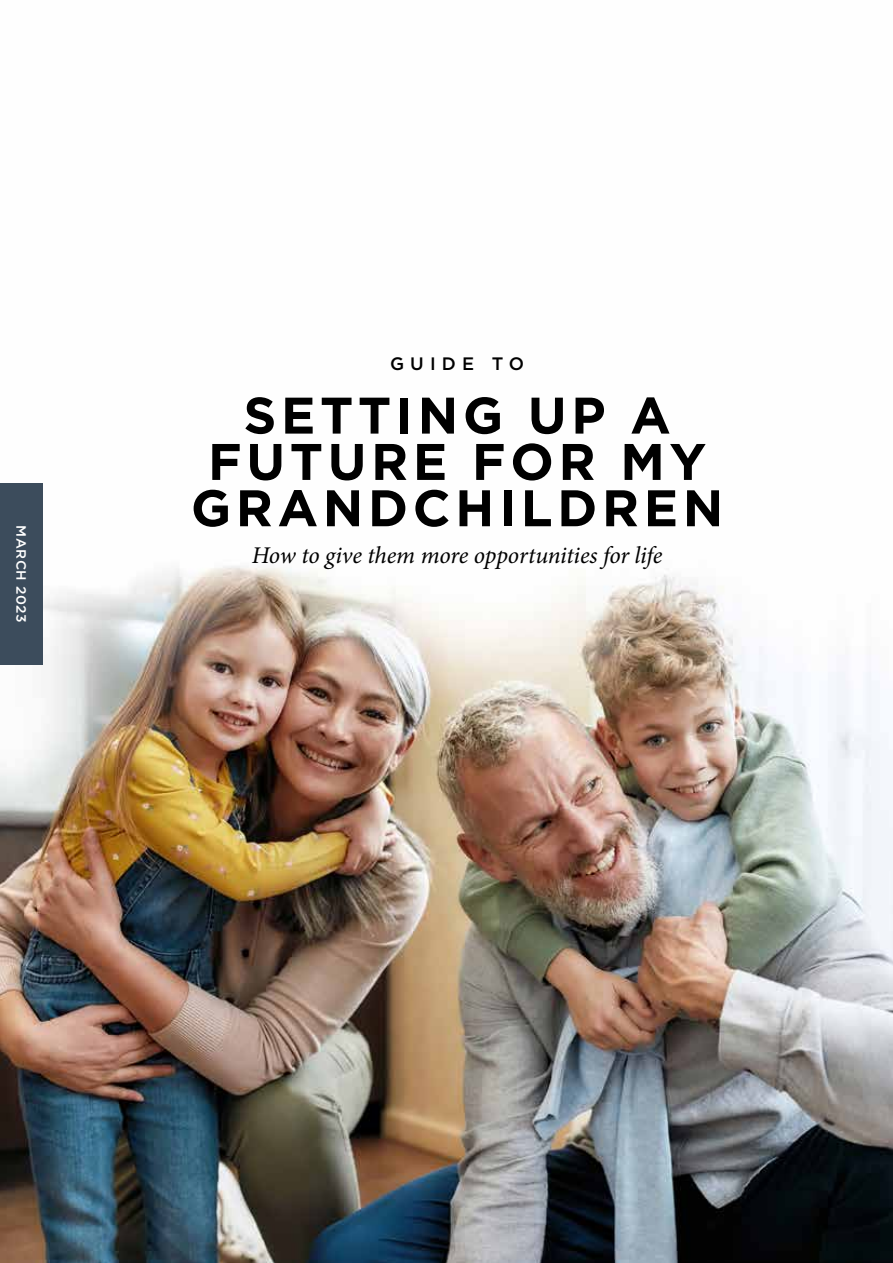
<style>
.page{position:relative;width:893px;height:1263px;background:#fff}
.page>*{position:absolute;margin:0;border:0;box-sizing:border-box;transform-origin:0 0}
.t1{font:700 51.3px/46.3px "Gotham HTF";letter-spacing:.09em;color:#000;text-align:center}
.t2{font:italic 24px "Minion Pro";letter-spacing:-.01em;color:#000}
.t3{font:500 18px "Gotham HTF";letter-spacing:.34em;color:#000}
.t4{font:500 13.5px "Gotham HTF";letter-spacing:.04em;color:#fff}
</style>
<div class="page">
<img style="left:0;top:566px;width:893px;height:697px">
<div style="left:0;top:483px;width:43px;height:182px;background:#3c4c5c"></div>
<p class="t4" style="left:29px;top:525px;width:99px;rotate:90deg">MARCH 2023</p>
<p class="t3" style="left:390px;top:354px;width:136px">GUIDE TO</p>
<h1 class="t1" style="left:191px;top:391px;width:534px">SETTING UP A<br>FUTURE FOR MY<br>GRANDCHILDREN</h1>
<p class="t2" style="left:252px;top:539px;width:412px">How to give them more opportunities for life</p>
</div>
